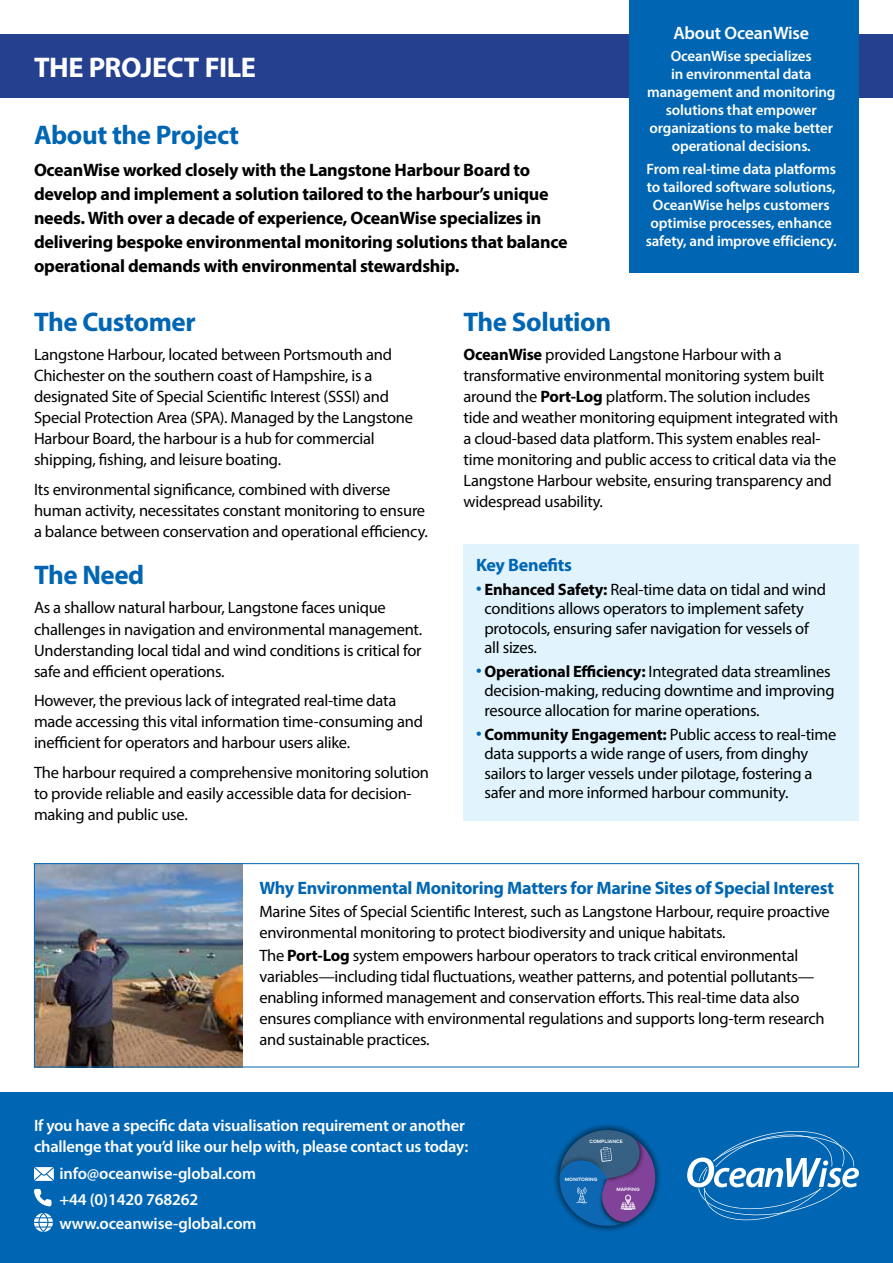
<style>
.page{position:relative;width:893px;height:1263px;background:#fff}
.page>*{position:absolute;margin:0;border:0;box-sizing:border-box;transform-origin:0 0}
.t1{font:700 28.5px "Myriad Pro";letter-spacing:-.02em;color:#fff}
.t2{font:700 27px "Myriad Pro";letter-spacing:-.015em;color:#0066b3}
.t3{font:700 18px/24px "Myriad Pro";letter-spacing:-.015em;color:#000}
.t4{font:700 18px "Myriad Pro";letter-spacing:-.015em;color:#0066b3}
.t5{font:600 18px "Myriad Pro";letter-spacing:-.01em;color:#fff}
.t6{font:16.5px/21px "Myriad Pro";letter-spacing:-.015em;color:#000}
.t7{font:600 16.5px/24px "Myriad Pro";letter-spacing:-.015em;color:#fff}
.t8{font:600 15px/18px "Myriad Pro";letter-spacing:-.01em;color:#fff;text-align:center}
.t9{font:600 4.95px "Mundial";color:#fff}
.s1{font-weight:700}
.s2{font-weight:700;color:#0066b3}
</style>
<div class="page">
<img style="left:36px;top:865px;width:206px;height:200px">
<div style="left:463px;top:544px;width:396px;height:277px;background:#e1f4fd"></div>
<div style="left:0;top:1093px;width:893px;height:170px;background:#0066b3"></div>
<svg style="left:687px;top:1131px;width:172px;height:89px"></svg>
<div style="left:0;top:34px;width:893px;height:64px;background:#25408f"></div>
<div style="left:629px;top:0;width:230px;height:272px;background:#0066b3"></div>
<div style="left:552px;top:1122px;width:111px;height:111px;background:#000;opacity:.5"></div>
<svg style="left:559px;top:1130px;width:96px;height:96px"></svg>
<svg style="left:34px;top:1167px;width:20px;height:14px"></svg>
<svg style="left:34px;top:1189px;width:18px;height:17px"></svg>
<svg style="left:34px;top:1213px;width:19px;height:19px"></svg>
<div style="left:34px;top:863px;width:825px;height:204px;border:1px solid #0066b3"></div>
<p class="t5" style="left:673px;top:22px;width:137px">About OceanWise</p>
<p class="t8" style="left:647px;top:47px;width:190px">OceanWise specializes<br>in environmental data management and monitoring solutions that empower organizations to make better operational decisions.</p>
<p class="t8" style="left:646px;top:159px;width:193px">From real-time data platforms to tailored software solutions,<br>OceanWise helps customers optimise processes, enhance safety, and improve efficiency.</p>
<h1 class="t1" style="left:34px;top:48px;width:223px">THE PROJECT FILE</h1>
<h2 class="t2" style="left:34px;top:117px;width:207px">About the Project</h2>
<p class="t3" style="left:34px;top:157px;width:535px">OceanWise worked closely with the Langstone Harbour Board to develop and implement a solution tailored to the harbour’s unique needs. With over a decade of experience, OceanWise specializes in delivering bespoke environmental monitoring solutions that balance operational demands with environmental stewardship.</p>
<h2 class="t2" style="left:34px;top:304px;width:163px">The Customer</h2>
<p class="t6" style="left:34px;top:344px;width:381px">Langstone Harbour, located between Portsmouth and Chichester on the southern coast of Hampshire, is a designated Site of Special Scientific Interest (SSSI) and Special Protection Area (SPA). Managed by the Langstone Harbour Board, the harbour is a hub for commercial shipping, fishing, and leisure boating.</p>
<p class="t6" style="left:34px;top:478px;width:395px">Its environmental significance, combined with diverse human activity, necessitates constant monitoring to ensure a balance between conservation and operational efficiency.</p>
<h2 class="t2" style="left:34px;top:557px;width:112px">The Need</h2>
<p class="t6" style="left:34px;top:597px;width:390px">As a shallow natural harbour, Langstone faces unique challenges in navigation and environmental management.<br>Understanding local tidal and wind conditions is critical for safe and efficient operations.</p>
<p class="t6" style="left:34px;top:690px;width:390px">However, the previous lack of integrated real-time data made accessing this vital information time-consuming and inefficient for operators and harbour users alike.</p>
<p class="t6" style="left:34px;top:761px;width:396px">The harbour required a comprehensive monitoring solution to provide reliable and easily accessible data for decision&shy;making and public use.</p>
<h2 class="t2" style="left:463px;top:304px;width:149px">The Solution</h2>
<p class="t6" style="left:463px;top:344px;width:376px"><span class="s1">OceanWise</span> provided Langstone Harbour with a transformative environmental monitoring system built around the <span class="s1">Port-Log</span> platform. The solution includes tide and weather monitoring equipment integrated with a cloud-based data platform. This system enables real&shy;time monitoring and public access to critical data via the Langstone Harbour website, ensuring transparency and widespread usability.</p>
<p class="t4" style="left:476px;top:553px;width:98px">Key Benefits</p>
<p class="t6" style="left:484px;top:579px;width:343px;line-height:19.5px;text-indent:-8px"><span class="s2">•</span> <span class="s1">Enhanced Safety:</span> Real-time data on tidal and wind conditions allows operators to implement safety protocols, ensuring safer navigation for vessels of all sizes.</p>
<p class="t6" style="left:484px;top:661px;width:352px;line-height:19.5px;text-indent:-8px"><span class="s2">•</span> <span class="s1">Operational Efficiency:</span> Integrated data streamlines decision-making, reducing downtime and improving resource allocation for marine operations.</p>
<p class="t6" style="left:484px;top:724px;width:353px;line-height:19.5px;text-indent:-8px"><span class="s2">•</span> <span class="s1">Community Engagement:</span> Public access to real-time data supports a wide range of users, from dinghy sailors to larger vessels under pilotage, fostering a safer and more informed harbour community.</p>
<p class="t4" style="left:259px;top:876px;width:576px">Why Environmental Monitoring Matters for Marine Sites of Special Interest</p>
<p class="t6" style="left:259px;top:900px;width:572px">Marine Sites of Special Scientific Interest, such as Langstone Harbour, require proactive environmental monitoring to protect biodiversity and unique habitats.</p>
<p class="t6" style="left:259px;top:945px;width:567px">The <span class="s1">Port-Log</span> system empowers harbour operators to track critical environmental variables—including tidal fluctuations, weather patterns, and potential pollutants— enabling informed management and conservation efforts. This real-time data also ensures compliance with environmental regulations and supports long-term research and sustainable practices.</p>
<p class="t7" style="left:34px;top:1114px;width:436px;line-height:21px">If you have a specific data visualisation requirement or another challenge that you’d like our help with, please contact us today:</p>
<p class="t9" style="left:589px;top:1137px;width:35px">COMPLIANCE</p>
<p class="t7" style="left:60px;top:1161px;width:198px">info@oceanwise-global.com</p>
<p class="t9" style="left:565px;top:1175px;width:34px">MONITORING</p>
<p class="t7" style="left:60px;top:1187px;width:198px">+44 (0)1420 768262 www.oceanwise-global.com</p>
<p class="t9" style="left:616px;top:1185px;width:25px">MAPPING</p>
</div>
